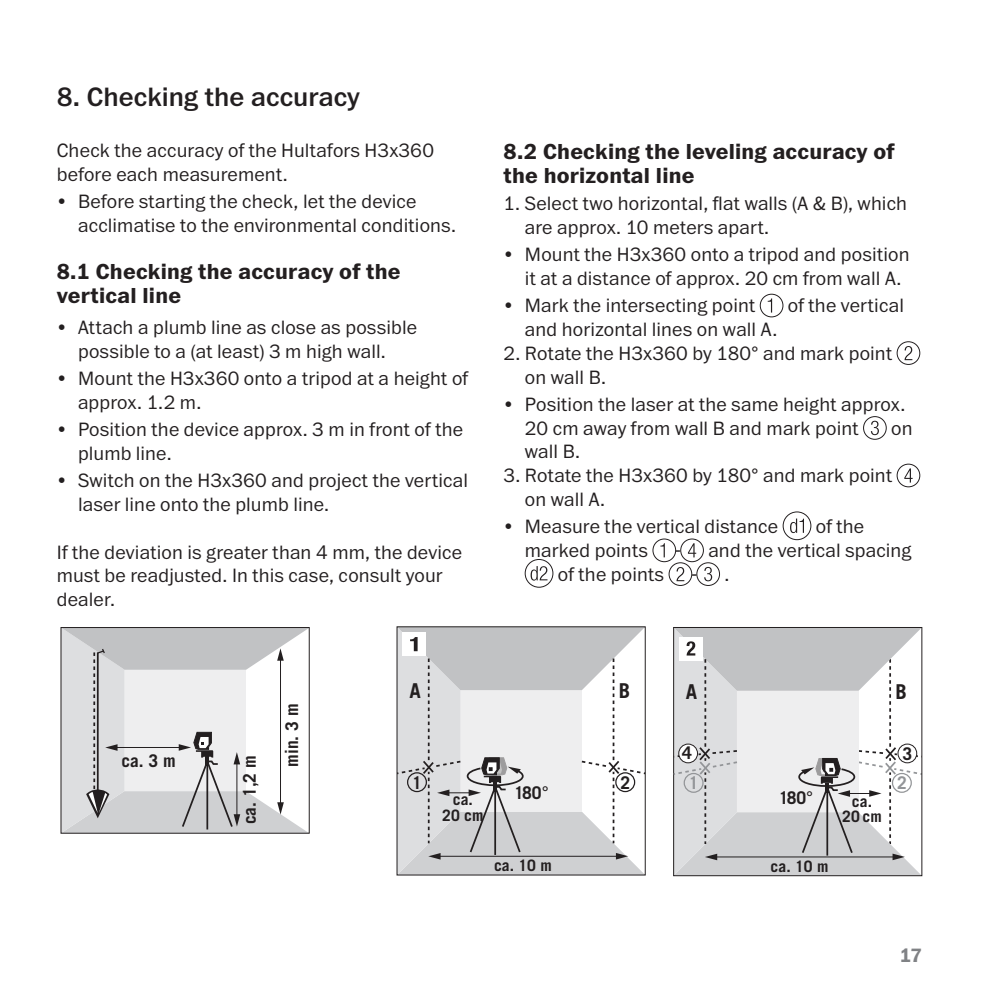
<style>
.page{position:relative;width:993px;height:993px;background:#fff}
.page>*{position:absolute;margin:0;border:0;box-sizing:border-box;transform-origin:0 0}
.t1{font:500 27.5px "Franklin ITC Pro";color:#231f20}
.t2{font:700 22.5px/23.8px "Franklin ITC Pro";letter-spacing:.01em;color:#231f20}
.t3{font:700 20.5px "Trade Gothic";color:#231f20}
.t4{font:300 20px/23.8px "Franklin ITC Pro";letter-spacing:.01em;color:#231f20}
.t5{font:700 20px "Franklin ITC Pro";color:#808285}
.t6{font:700 17.5px "Trade Gothic";color:#231f20}
.t7{font:700 17.5px "Trade Gothic";color:#939598}
.t8{font:700 15.75px/15.8px "Trade Gothic";color:#231f20;text-align:center}
</style>
<div class="page">
<svg style="left:61px;top:627px;width:248px;height:205px"></svg>
<svg style="left:396px;top:626px;width:250px;height:248px"></svg>
<div style="left:759px;top:294px;width:24px;height:23px;border:1px solid #231f20;border-radius:50%"></div>
<svg style="left:767px;top:299px;width:4px;height:13px"></svg>
<div style="left:896px;top:341px;width:23px;height:23px;border:1px solid #231f20;border-radius:50%"></div>
<svg style="left:904px;top:346px;width:8px;height:14px"></svg>
<div style="left:862px;top:416px;width:24px;height:23px;border:1px solid #231f20;border-radius:50%"></div>
<svg style="left:870px;top:420px;width:8px;height:15px"></svg>
<div style="left:896px;top:463px;width:23px;height:24px;border:1px solid #231f20;border-radius:50%"></div>
<svg style="left:904px;top:468px;width:8px;height:14px"></svg>
<div style="left:782px;top:511px;width:28px;height:29px;border:1px solid #231f20;border-radius:50%"></div>
<svg style="left:790px;top:518px;width:13px;height:15px"></svg>
<div style="left:652px;top:538px;width:23px;height:24px;border:1px solid #231f20;border-radius:50%"></div>
<svg style="left:660px;top:543px;width:4px;height:14px"></svg>
<div style="left:680px;top:538px;width:23px;height:24px;border:1px solid #231f20;border-radius:50%"></div>
<svg style="left:687px;top:543px;width:9px;height:14px"></svg>
<div style="left:524px;top:559px;width:29px;height:28px;border:1px solid #231f20;border-radius:50%"></div>
<svg style="left:530px;top:566px;width:17px;height:14px"></svg>
<div style="left:668px;top:562px;width:23px;height:23px;border:1px solid #231f20;border-radius:50%"></div>
<svg style="left:676px;top:567px;width:8px;height:14px"></svg>
<div style="left:696px;top:562px;width:23px;height:23px;border:1px solid #231f20;border-radius:50%"></div>
<svg style="left:704px;top:566px;width:8px;height:15px"></svg>
<svg style="left:673px;top:627px;width:250px;height:248px"></svg>
<h1 class="t1" style="left:57px;top:81px;width:304px">8. Checking the accuracy</h1>
<p class="t4" style="left:57px;top:139px;width:378px">Check the accuracy of the Hultafors H3x360 before each measurement.</p>
<p class="t4" style="left:78px;top:190px;width:379px;text-indent:-21px">• Before starting the check, let the device acclimatise to the environmental conditions.</p>
<p class="t2" style="left:57px;top:260px;width:345px">8.1 Checking the accuracy of the vertical line</p>
<p class="t4" style="left:57px;top:316px;width:362px;text-align:center">• Attach a plumb line as close as possible possible to a (at least) 3 m high wall.</p>
<p class="t4" style="left:78px;top:367px;width:391px;text-indent:-21px">• Mount the H3x360 onto a tripod at a height of approx. 1.2 m.</p>
<p class="t4" style="left:78px;top:418px;width:386px;text-indent:-21px">• Position the device approx. 3 m in front of the plumb line.</p>
<p class="t4" style="left:78px;top:469px;width:391px;text-indent:-21px">• Switch on the H3x360 and project the vertical laser line onto the plumb line.</p>
<p class="t4" style="left:57px;top:540px;width:407px">If the deviation is greater than 4 mm, the device must be readjusted. In this case, consult your dealer.</p>
<p class="t2" style="left:503px;top:140px;width:392px">8.2 Checking the leveling accuracy of the horizontal line</p>
<p class="t4" style="left:524px;top:192px;width:383px;text-indent:-21px">1. Select two horizontal, flat walls (A &amp; B), which are approx. 10 meters apart.</p>
<p class="t4" style="left:524px;top:243px;width:386px;text-indent:-21px">• Mount the H3x360 onto a tripod and position it at a distance of approx. 20 cm from wall A.</p>
<p class="t4" style="left:503px;top:294px;width:253px">• Mark the intersecting point</p>
<p class="t4" style="left:787px;top:294px;width:118px">of the vertical</p>
<p class="t4" style="left:524px;top:318px;width:254px">and horizontal lines on wall A.</p>
<p class="t4" style="left:524px;top:341px;width:369px;text-indent:-21px">2. Rotate the H3x360 by 180° and mark point on wall B.</p>
<p class="t4" style="left:524px;top:393px;width:382px;text-indent:-21px">• Position the laser at the same height approx.<br>20 cm away from wall B and mark point</p>
<p class="t3" style="left:685px;top:415px;width:13px">A</p>
<p class="t3" style="left:895px;top:415px;width:13px">B</p>
<p class="t4" style="left:890px;top:416px;width:23px">on</p>
<p class="t4" style="left:524px;top:440px;width:57px">wall B.</p>
<p class="t4" style="left:524px;top:464px;width:369px;text-indent:-21px">3. Rotate the H3x360 by 180° and mark point on wall A.</p>
<p class="t4" style="left:503px;top:515px;width:276px">• Measure the vertical distance</p>
<p class="t4" style="left:815px;top:515px;width:50px">of the</p>
<p class="t4" style="left:524px;top:539px;width:125px">marked points</p>
<p class="t4" style="left:675px;top:539px;width:237px">- and the vertical spacing</p>
<p class="t4" style="left:557px;top:562px;width:108px">of the points</p>
<p class="t4" style="left:691px;top:562px;width:39px">- .</p>
<p class="t6" style="left:688px;top:509px;width:11px">1</p>
<p class="t6" style="left:790px;top:519px;width:36px">180°</p>
<p class="t8" style="left:718px;top:544px;width:43px">20 cm</p>
<p class="t6" style="left:121px;top:749px;width:56px">ca. 3 m</p>
<p class="t6" style="left:239px;top:824px;width:71px;rotate:-90deg">ca. 1,2 m</p>
<p class="t6" style="left:281px;top:766px;width:65px;rotate:-90deg">min. 3 m</p>
<p class="t3" style="left:409px;top:677px;width:13px">A</p>
<p class="t3" style="left:618px;top:677px;width:13px">B</p>
<p class="t3" style="left:685px;top:678px;width:13px">A</p>
<p class="t3" style="left:895px;top:678px;width:13px">B</p>
<p class="t6" style="left:682px;top:742px;width:11px">4</p>
<p class="t6" style="left:902px;top:742px;width:11px">3</p>
<p class="t6" style="left:412px;top:771px;width:11px">1</p>
<p class="t6" style="left:620px;top:771px;width:11px">2</p>
<p class="t6" style="left:514px;top:782px;width:36px">180°</p>
<p class="t8" style="left:442px;top:791px;width:43px">ca.<br>20 cm</p>
<p class="t7" style="left:688px;top:772px;width:11px">1</p>
<p class="t6" style="left:778px;top:787px;width:36px">180°</p>
<p class="t8" style="left:842px;top:792px;width:41px">ca.<br>20 cm</p>
<p class="t7" style="left:896px;top:772px;width:11px">2</p>
<p class="t8" style="left:494px;top:857px;width:59px">ca. 10 m</p>
<p class="t8" style="left:770px;top:858px;width:59px">ca. 10 m</p>
<p class="t5" style="left:899px;top:943px;width:24px">17</p>
</div>
